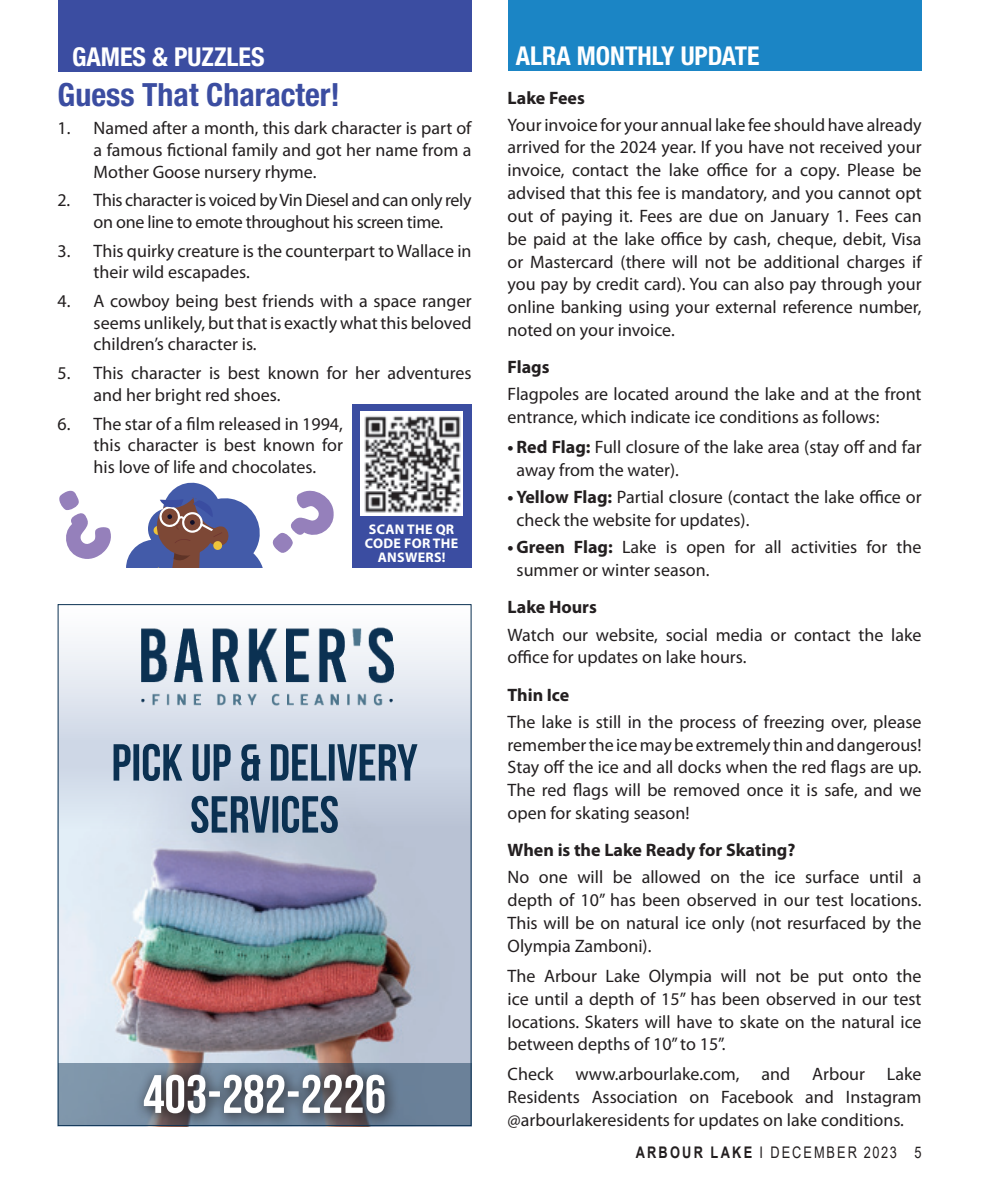
<style>
.page{position:relative;width:990px;height:1188px;background:#fff}
.page>*{position:absolute;margin:0;border:0;box-sizing:border-box;transform-origin:0 0}
.In_Around_title{font:700 condensed 32px "Helvetica Neue LT Std";color:#3b4da1}
.t1{font:700 condensed 26px "Helvetica Neue LT Std";color:#fff}
.Body_text{font:18px/22.8px "Myriad Pro";color:#231f20;text-align:justify}
.Body_text-2{font:18px/21.6px "Myriad Pro";letter-spacing:-.02em;color:#231f20;text-align:center}
.Body_text-3{font:700 18px "Myriad Pro";color:#231f20}
.t2{font:16px "Arial";letter-spacing:.155em;color:#231f20;scale:.8 1}
.Library_subhead{font:700 14px/14px "Myriad Pro";letter-spacing:.02em;color:#fff;text-align:center}
.s1{font-weight:700}
</style>
<div class="page">
<div style="left:508px;top:0;width:414px;height:70px;background:#1b85c5"></div>
<svg style="left:60px;top:641px;width:410px;height:126px;background:#d6deea"></svg>
<img style="left:60px;top:767px;width:410px;height:296px">
<div style="left:58px;top:1063px;width:414px;height:63px;background:linear-gradient(to bottom,#758ca2,#7389a0)"></div>
<svg style="left:134px;top:1065px;width:266px;height:59px;background:#677484"></svg>
<svg style="left:144px;top:1075px;width:241px;height:38px"></svg>
<img style="left:87px;top:627px;width:356px;height:90px">
<svg style="left:191px;top:796px;width:147px;height:37px;background:#617992"></svg>
<svg style="left:114px;top:744px;width:304px;height:37px;background:#70879e"></svg>
<div style="left:58px;top:0;width:414px;height:72px;background:#3b4da1"></div>
<svg style="left:59px;top:482px;width:275px;height:85px"></svg>
<div style="left:352px;top:404px;width:120px;height:163px;background:#3b4da1"></div>
<img style="left:360px;top:412px;width:103px;height:104px">
<p class="t1" style="left:72px;top:41px;width:194px">GAMES &amp; PUZZLES</p>
<p class="In_Around_title" style="left:58px;top:75px;width:284px">Guess That Character!</p>
<p class="Body_text" style="left:94px;top:117px;width:379px;line-height:21.6px;text-indent:-36px">1. Named after a month, this dark character is part of a famous fictional family and got her name from a Mother Goose nursery rhyme.</p>
<p class="Body_text-2" style="left:58px;top:189px;width:416px">2. This character is voiced by Vin Diesel and can only rely on one line to emote throughout his screen time.</p>
<p class="Body_text" style="left:94px;top:240px;width:380px;line-height:21.6px;text-indent:-36px">3. This quirky creature is the counterpart to Wallace in their wild escapades.</p>
<p class="Body_text" style="left:94px;top:290px;width:380px;line-height:21.6px;text-indent:-36px">4. A cowboy being best friends with a space ranger seems unlikely, but that is exactly what this beloved children’s character is.</p>
<p class="Body_text" style="left:94px;top:362px;width:380px;line-height:21.6px;text-indent:-36px">5. This character is best known for her adventures and her bright red shoes.</p>
<p class="Body_text" style="left:94px;top:413px;width:251px;line-height:21.6px;text-indent:-36px">6. The star of a film released in 1994, this character is best known for his love of life and chocolates.</p>
<p class="Library_subhead" style="left:365px;top:522px;width:95px">SCAN THE QR<br>CODE FOR THE<br>ANSWERS!</p>
<p class="t1" style="left:516px;top:40px;width:245px">ALRA MONTHLY UPDATE</p>
<p class="Body_text-3" style="left:508px;top:86px;width:79px">Lake Fees</p>
<p class="Body_text" style="left:508px;top:113px;width:416px">Your invoice for your annual lake fee should have already arrived for the 2024 year. If you have not received your invoice, contact the lake office for a copy. Please be advised that this fee is mandatory, and you cannot opt out of paying it. Fees are due on January 1. Fees can be paid at the lake office by cash, cheque, debit, Visa or Mastercard (there will not be additional charges if you pay by credit card). You can also pay through your online banking using your external reference number, noted on your invoice.</p>
<p class="Body_text-3" style="left:508px;top:356px;width:44px">Flags</p>
<p class="Body_text" style="left:508px;top:383px;width:416px">Flagpoles are located around the lake and at the front entrance, which indicate ice conditions as follows:</p>
<p class="Body_text" style="left:517px;top:436px;width:406px;text-indent:-9px"><span class="s1">• Red Flag:</span> Full closure of the lake area (stay off and far away from the water).</p>
<p class="Body_text" style="left:517px;top:486px;width:407px;text-indent:-9px"><span class="s1">• Yellow Flag:</span> Partial closure (contact the lake office or check the website for updates).</p>
<p class="Body_text" style="left:517px;top:536px;width:406px;text-indent:-9px"><span class="s1">• Green Flag:</span> Lake is open for all activities for the summer or winter season.</p>
<p class="Body_text-3" style="left:508px;top:596px;width:91px">Lake Hours</p>
<p class="Body_text" style="left:508px;top:623px;width:415px">Watch our website, social media or contact the lake office for updates on lake hours.</p>
<p class="Body_text-3" style="left:508px;top:683px;width:63px">Thin Ice</p>
<p class="Body_text" style="left:508px;top:710px;width:416px">The lake is still in the process of freezing over, please remember the ice may be extremely thin and dangerous!<br>Stay off the ice and all docks when the red flags are up.<br>The red flags will be removed once it is safe, and we open for skating season!</p>
<p class="Body_text-3" style="left:508px;top:838px;width:289px">When is the Lake Ready for Skating?</p>
<p class="Body_text" style="left:508px;top:866px;width:415px">No one will be allowed on the ice surface until a depth of 10” has been observed in our test locations.<br>This will be on natural ice only (not resurfaced by the Olympia Zamboni).</p>
<p class="Body_text" style="left:508px;top:964px;width:416px">The Arbour Lake Olympia will not be put onto the ice until a depth of 15” has been observed in our test locations. Skaters will have to skate on the natural ice between depths of 10” to 15”.</p>
<p class="Body_text" style="left:508px;top:1063px;width:416px">Check www.arbourlake.com, and Arbour Lake Residents Association on Facebook and Instagram @arbourlakeresidents for updates on lake conditions.</p>
<p class="t2" style="left:636px;top:1141px;width:359px"><span class="s1">ARBOUR LAKE</span> I DECEMBER 2023 5</p>
</div>
